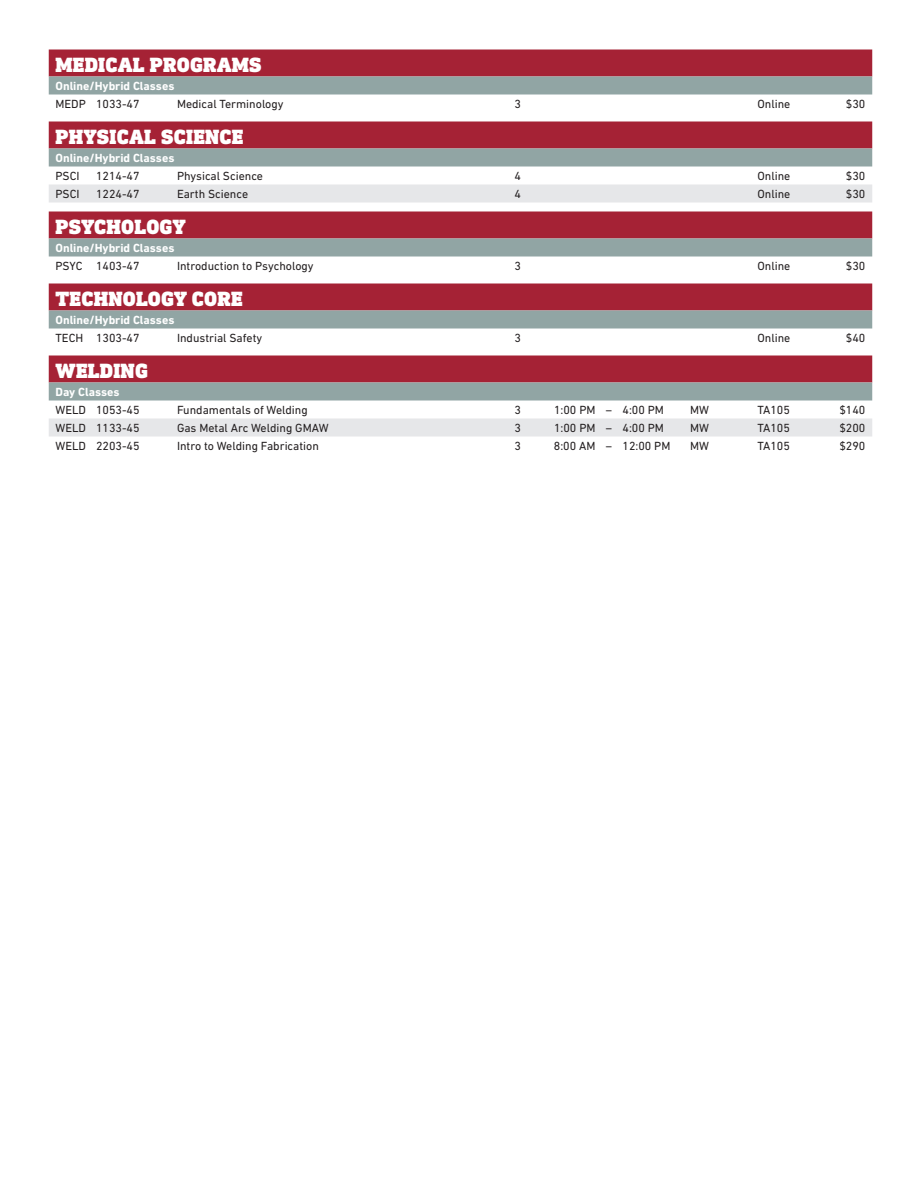
<style>
.page{position:relative;width:918px;height:1188px;background:#fff}
.page>*{position:absolute;margin:0;border:0;box-sizing:border-box;transform-origin:0 0}
.PROGRAM_HEADING{font:900 21px "DIN Next Slab Pro";letter-spacing:.01em;color:#fff}
.Classes1{font:12px "DIN Next LT Pro";color:#231f20}
.Classes2{font:12px "DIN Next LT Pro";color:#231f20}
.day_or_night{font:700 12px "DIN Next LT Pro";color:#fff}
</style>
<div class="page">
<div style="left:49px;top:50px;width:823px;height:22px;background:#a52235"></div>
<hr style="left:49px;top:72px;width:823px;height:4px;background:#a52235">
<div style="left:49px;top:76px;width:823px;height:14px;background:#91a5a4"></div>
<hr style="left:49px;top:90px;width:823px;height:4px;background:#91a5a4">
<div style="left:49px;top:122px;width:823px;height:22px;background:#a52235"></div>
<hr style="left:49px;top:144px;width:823px;height:4px;background:#a52235">
<div style="left:49px;top:148px;width:823px;height:14px;background:#91a5a4"></div>
<hr style="left:49px;top:162px;width:823px;height:4px;background:#91a5a4">
<div style="left:49px;top:184px;width:823px;height:14px;background:#e6e7e9"></div>
<hr style="left:49px;top:198px;width:823px;height:4px;background:#e6e7e9">
<div style="left:49px;top:212px;width:823px;height:22px;background:#a52235"></div>
<hr style="left:49px;top:234px;width:823px;height:4px;background:#a52235">
<div style="left:49px;top:238px;width:823px;height:14px;background:#91a5a4"></div>
<hr style="left:49px;top:252px;width:823px;height:4px;background:#91a5a4">
<div style="left:49px;top:284px;width:823px;height:22px;background:#a52235"></div>
<hr style="left:49px;top:306px;width:823px;height:4px;background:#a52235">
<div style="left:49px;top:310px;width:823px;height:14px;background:#91a5a4"></div>
<hr style="left:49px;top:324px;width:823px;height:4px;background:#91a5a4">
<div style="left:49px;top:356px;width:823px;height:22px;background:#a52235"></div>
<hr style="left:49px;top:378px;width:823px;height:4px;background:#a52235">
<div style="left:49px;top:382px;width:823px;height:14px;background:#91a5a4"></div>
<hr style="left:49px;top:396px;width:823px;height:4px;background:#91a5a4">
<div style="left:49px;top:418px;width:823px;height:14px;background:#e6e7e9"></div>
<hr style="left:49px;top:432px;width:823px;height:4px;background:#e6e7e9">
<p class="PROGRAM_HEADING" style="left:56px;top:52px;width:208px">MEDICAL PROGRAMS</p>
<p class="day_or_night" style="left:56px;top:79px;width:120px">Online/Hybrid Classes</p>
<p class="Classes1" style="left:56px;top:97px;width:86px">MEDP 1033-47</p>
<p class="Classes1" style="left:177px;top:97px;width:108px">Medical Terminology</p>
<p class="Classes1" style="left:514px;top:97px;width:8px">3</p>
<p class="Classes1" style="left:758px;top:97px;width:34px">Online</p>
<p class="Classes1" style="left:846px;top:97px;width:21px">$30</p>
<p class="PROGRAM_HEADING" style="left:56px;top:124px;width:189px">PHYSICAL SCIENCE</p>
<p class="day_or_night" style="left:56px;top:151px;width:120px">Online/Hybrid Classes</p>
<p class="Classes1" style="left:56px;top:169px;width:26px">PSCI</p>
<p class="Classes1" style="left:96px;top:169px;width:45px">1214-47</p>
<p class="Classes1" style="left:177px;top:169px;width:88px">Physical Science</p>
<p class="Classes1" style="left:514px;top:169px;width:8px">4</p>
<p class="Classes1" style="left:758px;top:169px;width:34px">Online</p>
<p class="Classes1" style="left:846px;top:169px;width:21px">$30</p>
<p class="Classes2" style="left:56px;top:187px;width:26px">PSCI</p>
<p class="Classes2" style="left:96px;top:187px;width:45px">1224-47</p>
<p class="Classes2" style="left:177px;top:187px;width:73px">Earth Science</p>
<p class="Classes2" style="left:514px;top:187px;width:8px">4</p>
<p class="Classes2" style="left:758px;top:187px;width:34px">Online</p>
<p class="Classes2" style="left:846px;top:187px;width:21px">$30</p>
<p class="PROGRAM_HEADING" style="left:56px;top:214px;width:132px">PSYCHOLOGY</p>
<p class="day_or_night" style="left:56px;top:241px;width:120px">Online/Hybrid Classes</p>
<p class="Classes1" style="left:56px;top:259px;width:86px">PSYC 1403-47</p>
<p class="Classes1" style="left:177px;top:259px;width:138px">Introduction to Psychology</p>
<p class="Classes1" style="left:514px;top:259px;width:8px">3</p>
<p class="Classes1" style="left:758px;top:259px;width:34px">Online</p>
<p class="Classes1" style="left:846px;top:259px;width:21px">$30</p>
<p class="PROGRAM_HEADING" style="left:56px;top:286px;width:188px">TECHNOLOGY CORE</p>
<p class="day_or_night" style="left:56px;top:313px;width:120px">Online/Hybrid Classes</p>
<p class="Classes1" style="left:56px;top:331px;width:86px">TECH 1303-47</p>
<p class="Classes1" style="left:177px;top:331px;width:87px">Industrial Safety</p>
<p class="Classes1" style="left:514px;top:331px;width:8px">3</p>
<p class="Classes1" style="left:758px;top:331px;width:34px">Online</p>
<p class="Classes1" style="left:846px;top:331px;width:21px">$40</p>
<p class="PROGRAM_HEADING" style="left:56px;top:358px;width:94px">WELDING</p>
<p class="day_or_night" style="left:56px;top:385px;width:66px">Day Classes</p>
<p class="Classes1" style="left:56px;top:403px;width:86px">WELD 1053-45</p>
<p class="Classes1" style="left:177px;top:403px;width:132px">Fundamentals of Welding</p>
<p class="Classes1" style="left:514px;top:403px;width:8px">3</p>
<p class="Classes1" style="left:554px;top:403px;width:111px">1:00 PM – 4:00 PM</p>
<p class="Classes1" style="left:690px;top:403px;width:20px">MW</p>
<p class="Classes1" style="left:758px;top:403px;width:34px">TA105</p>
<p class="Classes1" style="left:839px;top:403px;width:28px">$140</p>
<p class="Classes2" style="left:56px;top:421px;width:86px">WELD 1133-45</p>
<p class="Classes2" style="left:177px;top:421px;width:153px">Gas Metal Arc Welding GMAW</p>
<p class="Classes2" style="left:514px;top:421px;width:8px">3</p>
<p class="Classes2" style="left:554px;top:421px;width:111px">1:00 PM – 4:00 PM</p>
<p class="Classes2" style="left:690px;top:421px;width:20px">MW</p>
<p class="Classes2" style="left:758px;top:421px;width:34px">TA105</p>
<p class="Classes2" style="left:839px;top:421px;width:28px">$200</p>
<p class="Classes1" style="left:56px;top:439px;width:86px">WELD 2203-45</p>
<p class="Classes1" style="left:177px;top:439px;width:143px">Intro to Welding Fabrication</p>
<p class="Classes1" style="left:514px;top:439px;width:8px">3</p>
<p class="Classes1" style="left:554px;top:439px;width:118px">8:00 AM – 12:00 PM</p>
<p class="Classes1" style="left:690px;top:439px;width:20px">MW</p>
<p class="Classes1" style="left:758px;top:439px;width:34px">TA105</p>
<p class="Classes1" style="left:839px;top:439px;width:28px">$290</p>
</div>
